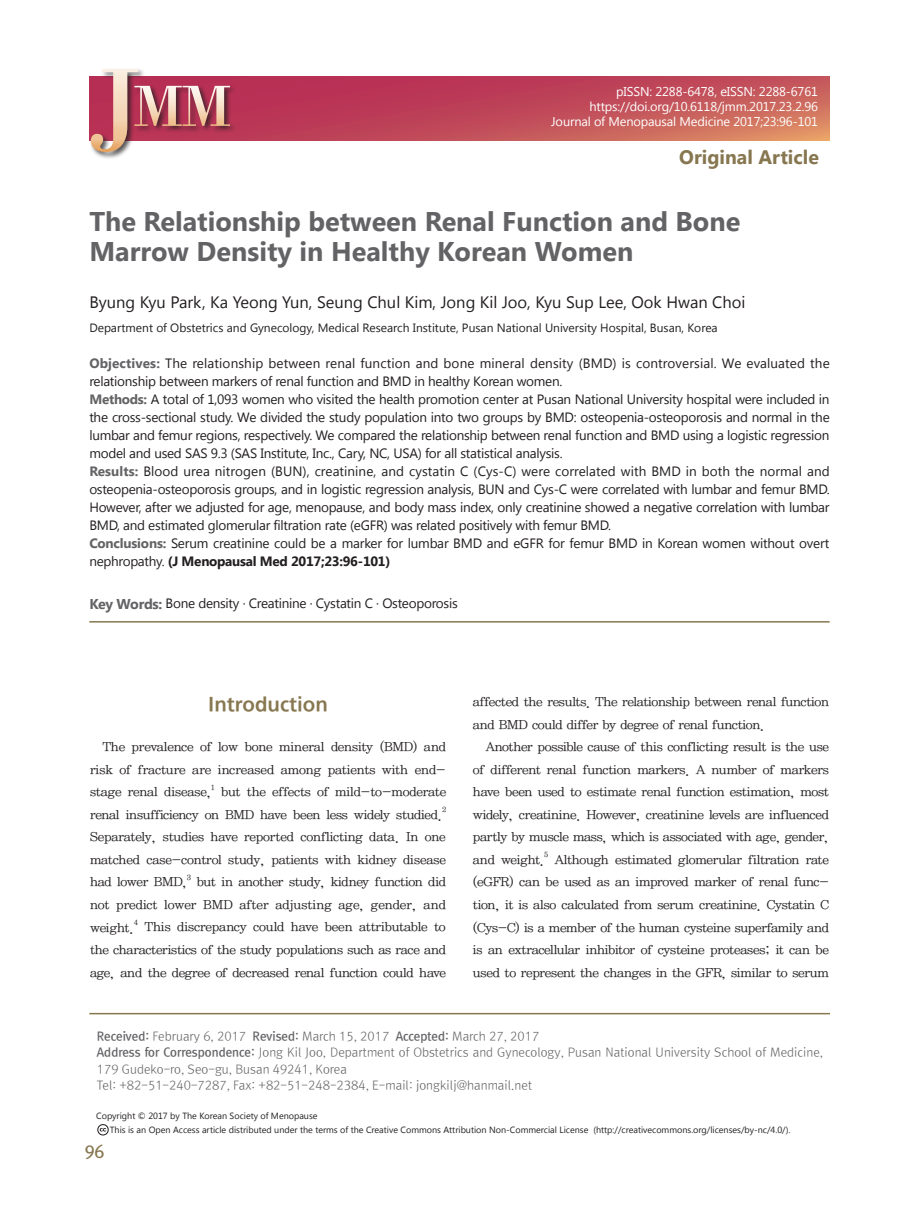
<style>
.page{position:relative;width:919px;height:1217px;background:#fff}
.page>*{position:absolute;margin:0;border:0;box-sizing:border-box;transform-origin:0 0}
.t1{font:60px "Bodoni BT";color:#fff}
.t2{font:700 27px/30px "Segoe UI";color:#636366}
.t3{font:700 19.5px "Segoe UI";color:#877750}
.t4{font:19.5px "Rix J Go B";color:#877750;scale:1.05 1}
.t5{font:16.5px "Segoe UI";color:#231f20}
.t6{font:16.5px "Rix M Go B";color:#877750}
.t7{font:14.25px/22.5px "YDIY Mj O130 KS Cpc EUC H";letter-spacing:-.1em;color:#231f20;text-align:justify;scale:1.05 1}
.t8{font:13.5px/18px "Segoe UI";letter-spacing:-.02em;color:#231f20}
.t9{font:12.75px/15px "Segoe UI";letter-spacing:-.01em;color:#fff;text-align:right}
.t10{font:12px/16.5px "Rix M Go L";color:#636366}
.t11{font:12px "Segoe UI";color:#231f20}
.t12{font:9px/14.4px "Segoe UI";color:#231f20}
.t13{font:8.25px "YDIY Mj O130 KS Cpc EUC H";color:#231f20;scale:1.05 1}
.s1{font-size:109.5px}
.s2{font-weight:700;color:#636366}
.s3{font-weight:700}
.s4{font-weight:700;font-size:14.25px;color:#636366}
.s5{font-family:"Rix M Go B"}
</style>
<div class="page">
<hr style="left:89px;top:1012px;width:741px;height:2px;background:#877750">
<svg style="left:237px;top:77px;width:592px;height:63px;background:#c14c59"></svg>
<div style="left:89px;top:68px;width:148px;height:91px;background:#231f20;opacity:.75"></div>
<svg style="left:97px;top:1124px;width:12px;height:12px"></svg>
<hr style="left:89px;top:621px;width:740px;height:1px;background:#877750">
<h1 class="t1" style="left:89px;top:68px;width:144px"><span class="s1">J</span> MM</h1>
<p class="t9" style="left:589px;top:84px;width:230px">pISSN: 2288-6478, eISSN: 2288-6761 https://doi.org/10.6118/jmm.2017.23.2.96</p>
<p class="t9" style="left:551px;top:114px;width:268px">Journal of Menopausal Medicine 2017;23:96-101</p>
<h3 class="t3" style="left:679px;top:143px;width:141px">Original Article</h3>
<h2 class="t2" style="left:89px;top:205px;width:652px">The Relationship between Renal Function and Bone<br>Marrow Density in Healthy Korean Women</h2>
<p class="t5" style="left:89px;top:290px;width:657px">Byung Kyu Park, Ka Yeong Yun, Seung Chul Kim, Jong Kil Joo, Kyu Sup Lee, Ook Hwan Choi</p>
<p class="t11" style="left:89px;top:319px;width:630px">Department of Obstetrics and Gynecology, Medical Research Institute, Pusan National University Hospital, Busan, Korea</p>
<p class="t8" style="left:89px;top:353px;width:741px"><span class="s2">Objectives:</span> The relationship between renal function and bone mineral density (BMD) is controversial. We evaluated the relationship between markers of renal function and BMD in healthy Korean women.<br><span class="s2">Methods:</span> A total of 1,093 women who visited the health promotion center at Pusan National University hospital were included in the cross-sectional study. We divided the study population into two groups by BMD: osteopenia-osteoporosis and normal in the lumbar and femur regions, respectively. We compared the relationship between renal function and BMD using a logistic regression model and used SAS 9.3 (SAS Institute, Inc., Cary, NC, USA) for all statistical analysis.<br><span class="s2">Results:</span> Blood urea nitrogen (BUN), creatinine, and cystatin C (Cys-C) were correlated with BMD in both the normal and osteopenia-osteoporosis groups, and in logistic regression analysis, BUN and Cys-C were correlated with lumbar and femur BMD.<br>However, after we adjusted for age, menopause, and body mass index, only creatinine showed a negative correlation with lumbar BMD, and estimated glomerular filtration rate (eGFR) was related positively with femur BMD.<br><span class="s2">Conclusions:</span> Serum creatinine could be a marker for lumbar BMD and eGFR for femur BMD in Korean women without overt nephropathy. <span class="s3">(J Menopausal Med 2017;23:96-101)</span></p>
<p class="t8" style="left:89px;top:594px;width:370px"><span class="s4">Key Words:</span> Bone density · Creatinine · Cystatin C · Osteoporosis</p>
<h3 class="t4" style="left:208px;top:692px;width:115px">Introduction</h3>
<p class="t7" style="left:89px;top:736px;width:342px;text-indent:13px">The prevalence of low bone mineral density (BMD) and risk of fracture are increased among patients with end&shy;stage renal disease,</p>
<p class="t13" style="left:211px;top:783px;width:5px">1</p>
<p class="t7" style="left:89px;top:781px;width:342px;text-align:right">but the effects of mild-to-moderate<br>renal insufficiency on BMD have been less widely studied.</p>
<p class="t13" style="left:442px;top:805px;width:6px">2</p>
<p class="t7" style="left:89px;top:826px;width:341px">Separately, studies have reported conflicting data. In one matched case-control study, patients with kidney disease had lower BMD,</p>
<p class="t13" style="left:186px;top:873px;width:6px">3</p>
<p class="t7" style="left:89px;top:871px;width:342px;text-indent:107px">but in another study, kidney function did not predict lower BMD after adjusting age, gender, and weight.</p>
<p class="t13" style="left:133px;top:918px;width:6px">4</p>
<p class="t7" style="left:89px;top:916px;width:342px;text-indent:55px">This discrepancy could have been attributable to the characteristics of the study populations such as race and age, and the degree of decreased renal function could have</p>
<p class="t7" style="left:472px;top:691px;width:342px">affected the results. The relationship between renal function and BMD could differ by degree of renal function.</p>
<p class="t7" style="left:472px;top:736px;width:342px;text-indent:13px">Another possible cause of this conflicting result is the use of different renal function markers. A number of markers have been used to estimate renal function estimation, most widely, creatinine. However, creatinine levels are influenced partly by muscle mass, which is associated with age, gender, and weight.</p>
<p class="t13" style="left:544px;top:850px;width:6px">5</p>
<p class="t7" style="left:472px;top:848px;width:342px;text-indent:82px">Although estimated glomerular filtration rate (eGFR) can be used as an improved marker of renal func&shy;tion, it is also calculated from serum creatinine. Cystatin C (Cys-C) is a member of the human cysteine superfamily and is an extracellular inhibitor of cysteine proteases; it can be used to represent the changes in the GFR, similar to serum</p>
<p class="t10" style="left:97px;top:1027px;width:727px"><span class="s5">Received:</span> February 6, 2017 <span class="s5">Revised:</span> March 15, 2017 <span class="s5">Accepted:</span> March 27, 2017<br><span class="s5">Address for Correspondence:</span> Jong Kil Joo, Department of Obstetrics and Gynecology, Pusan National University School of Medicine, 179 Gudeko-ro, Seo-gu, Busan 49241, Korea<br>Tel: +82-51-240-7287, Fax: +82-51-248-2384, E-mail: jongkilj@hanmail.net</p>
<p class="t12" style="left:110px;top:1107px;width:682px;text-indent:-14px">Copyright © 2017 by The Korean Society of Menopause<br>This is an Open Access article distributed under the terms of the Creative Commons Attribution Non-Commercial License (http://creativecommons.org/licenses/by-nc/4.0/).</p>
<p class="t6" style="left:85px;top:1142px;width:21px">96</p>
</div>
